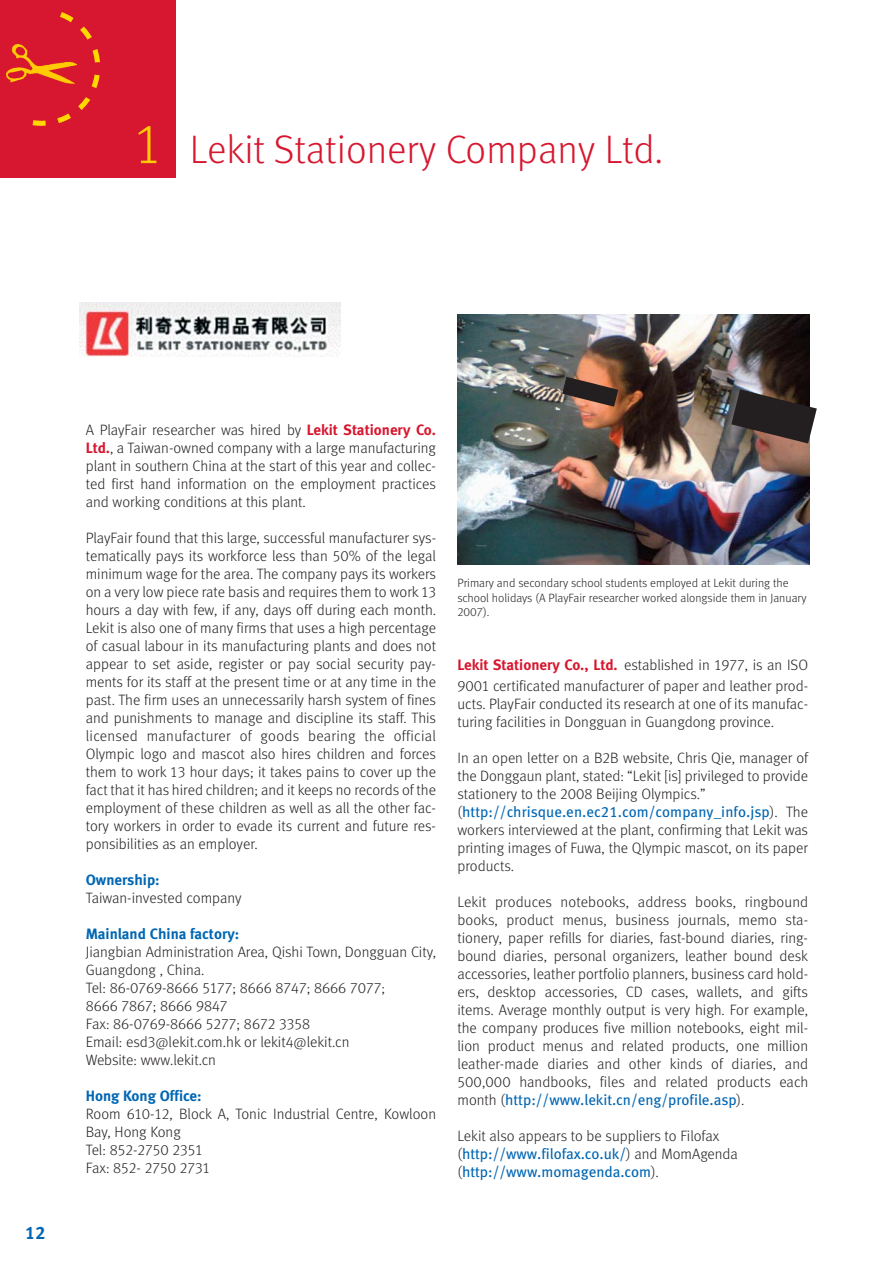
<style>
.page{position:relative;width:893px;height:1263px;background:#fff}
.page>*{position:absolute;margin:0;border:0;box-sizing:border-box;transform-origin:0 0}
.t1{font:39.75px "Meta Light LF";color:#d7172f}
.t2{font:18px "Meta Bold LF";color:#0066b3}
.t3{font:15px/18px "Meta Light LF";color:#231f20;text-align:justify}
.t4{font:15px/18.1px "Meta Book LF";color:#0066b3}
.t5{font:15px "Meta Bold LF";color:#0066b3}
.t6{font:12px/14.4px "Meta Light LF";color:#231f20}
.s1{font-size:56.55px;color:#ffcb04}
.s2{font-family:"Meta Bold LF";color:#d7172f}
.s3{font-family:"Meta Light LF";color:#231f20}
</style>
<div class="page">
<img style="left:79px;top:303px;width:261px;height:54px">
<img style="left:457px;top:315px;width:352px;height:249px">
<svg style="left:562px;top:377px;width:56px;height:30px;background:#694b3f"></svg>
<svg style="left:731px;top:389px;width:85px;height:55px;background:#453b39"></svg>
<div style="left:0;top:0;width:176px;height:178px;background:#d7172f"></div>
<svg style="left:16px;top:12px;width:84px;height:114px"></svg>
<img style="left:7px;top:45px;width:69px;height:39px">
<h1 class="t1" style="left:135px;top:135px;width:530px"><span class="s1">1</span> Lekit Stationery Company Ltd.</h1>
<p class="t2" style="left:25px;top:1226px;width:22px">12</p>
<p class="t3" style="left:86px;top:422px;width:352px">A PlayFair researcher was hired by <span class="s2">Lekit Stationery Co.<br>Ltd.</span>, a Taiwan-owned company with a large manufacturing plant in southern China at the start of this year and collec&shy;ted first hand information on the employment practices and working conditions at this plant.</p>
<p class="t3" style="left:86px;top:531px;width:352px">PlayFair found that this large, successful manufacturer sys&shy;tematically pays its workforce less than 50% of the legal minimum wage for the area. The company pays its workers on a very low piece rate basis and requires them to work 13 hours a day with few, if any, days off during each month.<br>Lekit is also one of many firms that uses a high percentage of casual labour in its manufacturing plants and does not appear to set aside, register or pay social security pay&shy;ments for its staff at the present time or at any time in the past. The firm uses an unnecessarily harsh system of fines and punishments to manage and discipline its staff. This licensed manufacturer of goods bearing the official Olympic logo and mascot also hires children and forces them to work 13 hour days; it takes pains to cover up the fact that it has hired children; and it keeps no records of the employment of these children as well as all the other fac&shy;tory workers in order to evade its current and future res&shy;ponsibilities as an employer.</p>
<p class="t5" style="left:86px;top:875px;width:75px">Ownership:</p>
<p class="t3" style="left:86px;top:891px;width:157px">Taiwan-invested company</p>
<p class="t5" style="left:86px;top:929px;width:155px">Mainland China factory:</p>
<p class="t3" style="left:86px;top:945px;width:352px;text-align:left">Jiangbian Administration Area, Qishi Town, Dongguan City, Guangdong , China.<br>Tel: 86-0769-8666 5177; 8666 8747; 8666 7077;<br>8666 7867; 8666 9847<br>Fax: 86-0769-8666 5277; 8672 3358<br>Email: esd3@lekit.com.hk or lekit4@lekit.cn<br>Website: www.lekit.cn</p>
<p class="t5" style="left:86px;top:1091px;width:117px">Hong Kong Office:</p>
<p class="t3" style="left:86px;top:1107px;width:352px;text-align:left">Room 610-12, Block A, Tonic Industrial Centre, Kowloon<br>Bay, Hong Kong<br>Tel: 852-2750 2351<br>Fax: 852- 2750 2731</p>
<p class="t6" style="left:457px;top:577px;width:350px">Primary and secondary school students employed at Lekit during the school holidays (A PlayFair researcher worked alongside them in January<br>2007).</p>
<p class="t3" style="left:457px;top:656px;width:352px;line-height:20.5px"><span class="s2">Lekit Stationery Co., Ltd.</span> established in 1977, is an ISO<br>9001 certificated manufacturer of paper and leather prod-</p>
<p class="t3" style="left:457px;top:696px;width:352px">ucts. PlayFair conducted its research at one of its manufac&shy;turing facilities in Dongguan in Guangdong province.</p>
<p class="t3" style="left:457px;top:750px;width:352px">In an open letter on a B2B website, Chris Qie, manager of the Donggaun plant, stated: “Lekit [is] privileged to provide stationery to the 2008 Beijing Olympics.”</p>
<p class="t4" style="left:457px;top:804px;width:352px"><span class="s3">(</span>http://chrisque.en.ec21.com/company_info.jsp<span class="s3">). The</span></p>
<p class="t3" style="left:457px;top:822px;width:352px">workers interviewed at the plant, confirming that Lekit was printing images of Fuwa, the Qlympic mascot, on its paper products.</p>
<p class="t3" style="left:457px;top:894px;width:352px">Lekit produces notebooks, address books, ringbound books, product menus, business journals, memo sta&shy;tionery, paper refills for diaries, fast-bound diaries, ring&shy;bound diaries, personal organizers, leather bound desk accessories, leather portfolio planners, business card hold&shy;ers, desktop accessories, CD cases, wallets, and gifts items. Average monthly output is very high. For example, the company produces five million notebooks, eight mil&shy;lion product menus and related products, one million leather-made diaries and other kinds of diaries, and 500,000 handbooks, files and related products each</p>
<p class="t4" style="left:457px;top:1092px;width:288px"><span class="s3">month (</span>http://www.lekit.cn/eng/profile.asp<span class="s3">).</span></p>
<p class="t3" style="left:457px;top:1129px;width:263px">Lekit also appears to be suppliers to Filofax</p>
<p class="t4" style="left:457px;top:1147px;width:282px"><span class="s3">(</span>http://www.filofax.co.uk/<span class="s3">) and MomAgenda (</span>http://www.momagenda.com<span class="s3">).</span></p>
</div>
